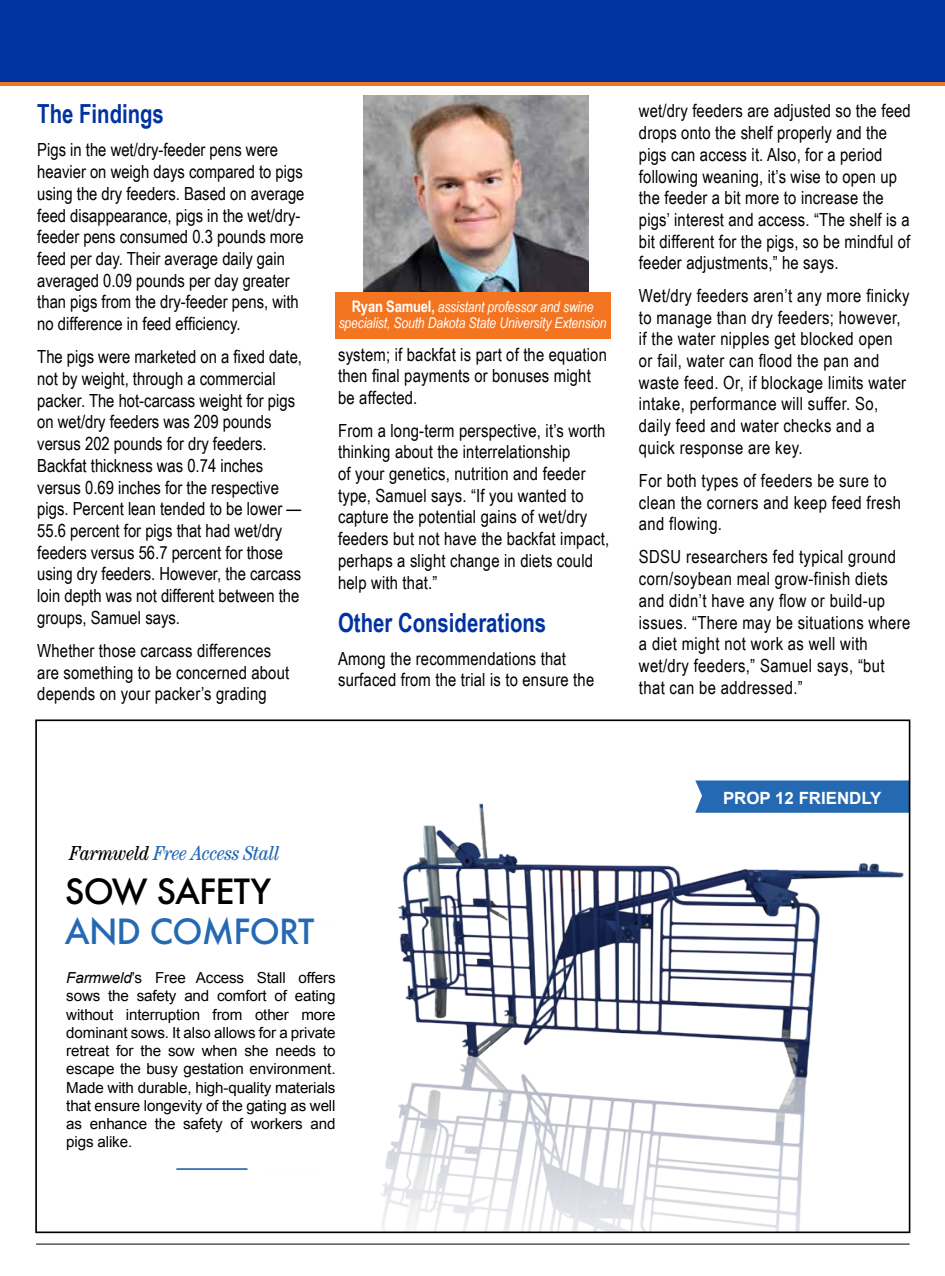
<style>
.page{position:relative;width:945px;height:1276px;background:#fff}
.page>*{position:absolute;margin:0;border:0;box-sizing:border-box;transform-origin:0 0}
.t1{font:500 33.77px "Futura";letter-spacing:-.025em;color:#2569b3}
.t2{font:500 33.77px "Futura";letter-spacing:-.025em;color:#000}
.t3{font:700 26.25px "Arial Narrow";color:#0033a1;scale:.94 1}
.t4{font:italic condensed 20.3px "Century Std";letter-spacing:-.015em;color:#2569b3}
.t5{font:18.03px/21.7px "Arial Narrow";letter-spacing:.01em;color:#000}
.t6{font:700 16.8px "Arial";color:#fff}
.t7{font:15.22px/18.2px "Arial";letter-spacing:-.01em;color:#000;text-align:justify}
.t8{font:italic 14.88px/15.8px "Arial Narrow";letter-spacing:-.01em;color:#fff;text-align:center}
.s1{font-weight:700;font-style:normal;font-size:15.75px}
.s2{color:#000}
.s3{font-style:italic}
</style>
<div class="page">
<hr style="left:176px;top:1168px;width:71px;height:2px;background:#2569b3">
<img style="left:380px;top:803px;width:524px;height:427px">
<svg style="left:695px;top:780px;width:212px;height:33px;background:#2d6eb5"></svg>
<hr style="left:36px;top:1243px;width:874px;height:1px;background:#000">
<svg style="left:0;top:81px;width:945px;height:5px;background:#c3673a"></svg>
<div style="left:0;top:0;width:945px;height:81px;background:#0033a1"></div>
<img style="left:364px;top:96px;width:224px;height:196px">
<div style="left:335px;top:292px;width:276px;height:47px;background:#f47521"></div>
<h2 class="t3" style="left:37px;top:94px;width:136px">The Findings</h2>
<p class="t5" style="left:37px;top:139px;width:269px">Pigs in the wet/dry-feeder pens were heavier on weigh days compared to pigs using the dry feeders. Based on average feed disappearance, pigs in the wet/dry&shy;feeder pens consumed 0.3 pounds more feed per day. Their average daily gain averaged 0.09 pounds per day greater than pigs from the dry-feeder pens, with no difference in feed efficiency.</p>
<p class="t5" style="left:37px;top:345px;width:266px">The pigs were marketed on a fixed date, not by weight, through a commercial packer. The hot-carcass weight for pigs on wet/dry feeders was 209 pounds versus 202 pounds for dry feeders.<br>Backfat thickness was 0.74 inches versus 0.69 inches for the respective pigs. Percent lean tended to be lower — 55.6 percent for pigs that had wet/dry feeders versus 56.7 percent for those using dry feeders. However, the carcass loin depth was not different between the groups, Samuel says.</p>
<p class="t5" style="left:37px;top:639px;width:253px">Whether those carcass differences are something to be concerned about depends on your packer’s grading</p>
<p class="t8" style="left:339px;top:298px;width:269px"><span class="s1">Ryan Samuel,</span> assistant professor and swine specialist, South Dakota State University Extension</p>
<p class="t5" style="left:338px;top:343px;width:270px">system; if backfat is part of the equation then final payments or bonuses might be affected.</p>
<p class="t5" style="left:338px;top:419px;width:273px">From a long-term perspective, it’s worth thinking about the interrelationship<br>of your genetics, nutrition and feeder type, Samuel says. “If you wanted to capture the potential gains of wet/dry feeders but not have the backfat impact, perhaps a slight change in diets could help with that.”</p>
<h2 class="t3" style="left:338px;top:602px;width:223px">Other Considerations</h2>
<p class="t5" style="left:338px;top:647px;width:258px">Among the recommendations that surfaced from the trial is to ensure the</p>
<p class="t5" style="left:639px;top:99px;width:273px">wet/dry feeders are adjusted so the feed drops onto the shelf properly and the pigs can access it. Also, for a period following weaning, it’s wise to open up the feeder a bit more to increase the pigs’ interest and access. “The shelf is a bit different for the pigs, so be mindful of feeder adjustments,” he says.</p>
<p class="t5" style="left:639px;top:284px;width:272px">Wet/dry feeders aren’t any more finicky to manage than dry feeders; however, if the water nipples get blocked open or fail, water can flood the pan and waste feed. Or, if blockage limits water intake, performance will suffer. So, daily feed and water checks and a quick response are key.</p>
<p class="t5" style="left:639px;top:469px;width:264px">For both types of feeders be sure to clean the corners and keep feed fresh and flowing.</p>
<p class="t5" style="left:639px;top:545px;width:273px">SDSU researchers fed typical ground corn/soybean meal grow-finish diets and didn’t have any flow or build-up issues. “There may be situations where a diet might not work as well with wet/dry feeders,” Samuel says, “but that can be addressed.”</p>
<p class="t4" style="left:70px;top:841px;width:212px"><span class="s2">Farmweld</span> Free Access Stall</p>
<h1 class="t2" style="left:65px;top:868px;width:208px">SOW SAFETY</h1>
<h1 class="t1" style="left:65px;top:909px;width:251px">AND COMFORT</h1>
<p class="t7" style="left:66px;top:969px;width:271px"><span class="s3">Farmweld</span>’s Free Access Stall offers sows the safety and comfort of eating without interruption from other more dominant sows. It also allows for a private retreat for the sow when she needs to escape the busy gestation environment.<br>Made with durable, high-quality materials that ensure longevity of the gating as well as enhance the safety of workers and pigs alike.</p>
<p class="t6" style="left:723px;top:787px;width:160px">PROP 12 FRIENDLY</p>
</div>
